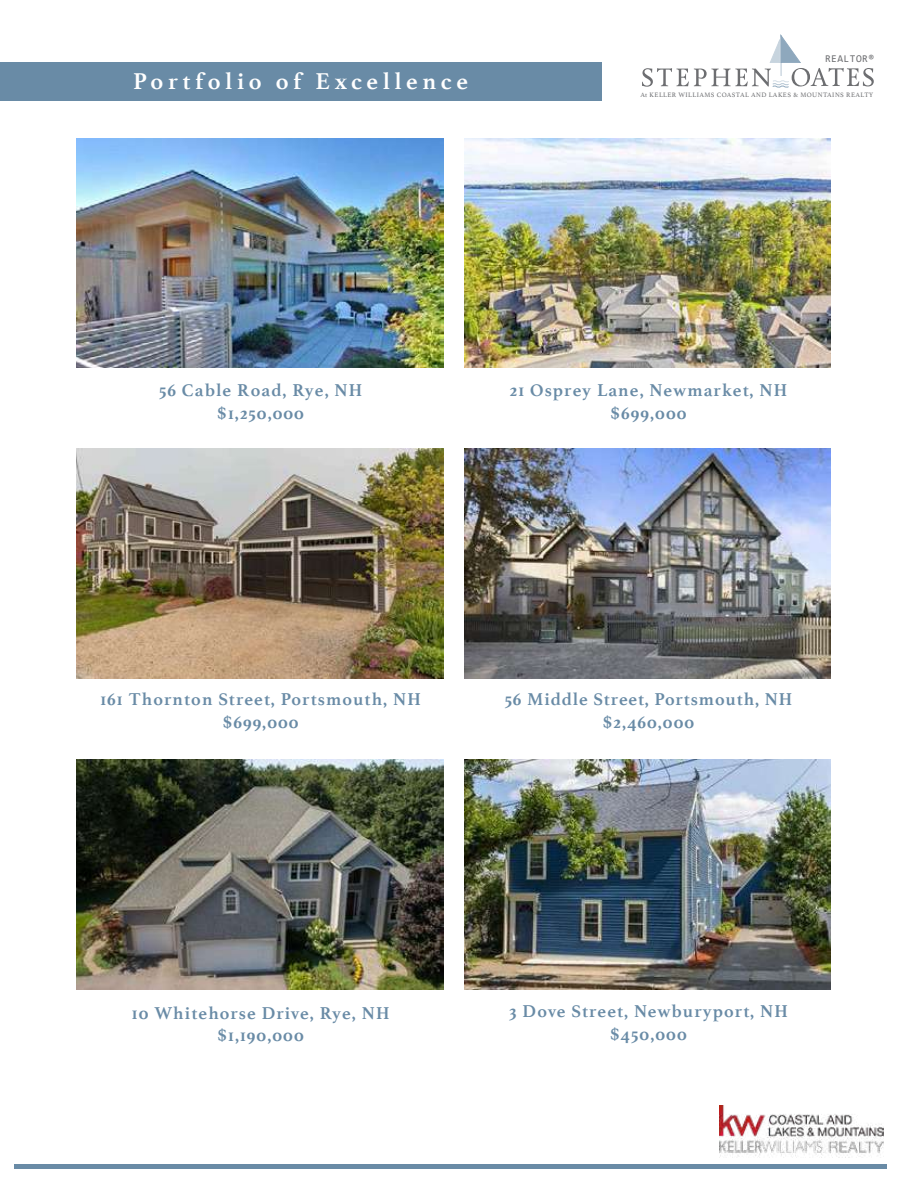
<style>
.page{position:relative;width:918px;height:1188px;background:#fff}
.page>*{position:absolute;margin:0;border:0;box-sizing:border-box;transform-origin:0 0}
.t1{font:700 24px "Athelas";letter-spacing:.19em;color:#fff}
.t2{font:700 18px/22.5px "Athelas";letter-spacing:.06em;color:#698ba6;text-align:center}
.t3{font:10.35px "Consolas";letter-spacing:.045em;color:#6d6e71}
.t4{font:6.75px "Athelas";letter-spacing:.065em;color:#6d6e71}
</style>
<div class="page">
<img style="left:720px;top:1106px;width:163px;height:52px">
<hr style="left:15px;top:1164px;width:872px;height:4px;background:#698ba6">
<svg style="left:642px;top:35px;width:232px;height:52px"></svg>
<div style="left:0;top:62px;width:601px;height:39px;background:#698ba6"></div>
<img style="left:77px;top:138px;width:366px;height:230px">
<img style="left:77px;top:449px;width:366px;height:229px">
<img style="left:77px;top:760px;width:366px;height:229px">
<img style="left:465px;top:138px;width:366px;height:230px">
<img style="left:465px;top:449px;width:366px;height:229px">
<img style="left:465px;top:760px;width:366px;height:229px">
<h1 class="t1" style="left:133px;top:61px;width:336px">Portfolio of Excellence</h1>
<p class="t3" style="left:825px;top:52px;width:51px">REALTOR®</p>
<p class="t4" style="left:641px;top:89px;width:234px">At KELLER WILLIAMS COASTAL AND LAKES &amp; MOUNTAINS REALTY</p>
<p class="t2" style="left:159px;top:379px;width:205px">56 Cable Road, Rye, NH $1,250,000</p>
<p class="t2" style="left:510px;top:379px;width:279px">21 Osprey Lane, Newmarket, NH $699,000</p>
<p class="t2" style="left:100px;top:688px;width:322px">161 Thornton Street, Portsmouth, NH $699,000</p>
<p class="t2" style="left:505px;top:688px;width:289px">56 Middle Street, Portsmouth, NH $2,460,000</p>
<p class="t2" style="left:132px;top:1001px;width:259px">10 Whitehorse Drive, Rye, NH $1,190,000</p>
<p class="t2" style="left:509px;top:1000px;width:280px">3 Dove Street, Newburyport, NH $450,000</p>
</div>
